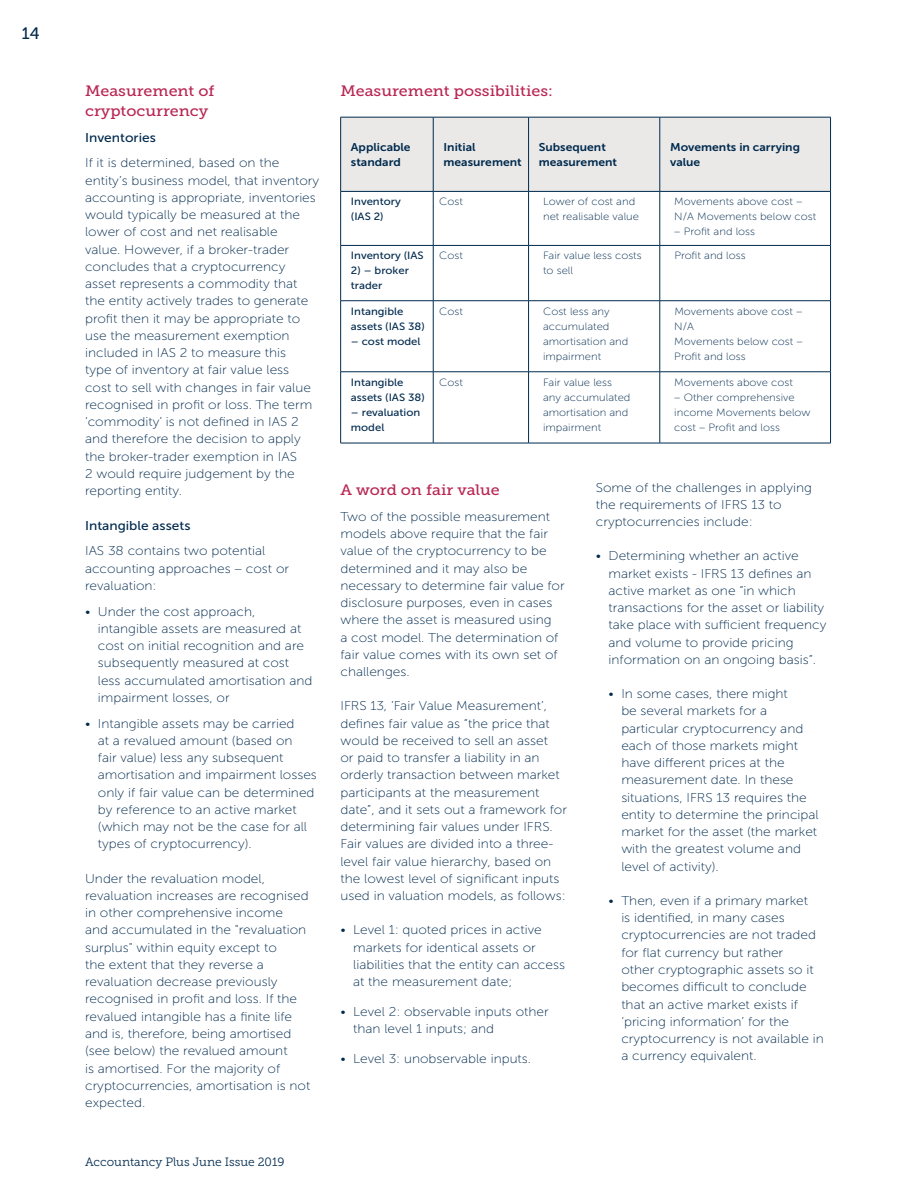
<style>
.page{position:relative;width:915px;height:1191px;background:#fff}
.page>*{position:absolute;margin:0;border:0;box-sizing:border-box;transform-origin:0 0}
.t1{font:16.5px "Museo Slab 500";color:#002a4e}
.t2{font:15px/19.5px "Museo Slab 500";color:#b92654;scale:1.07 1}
.t3{font:12.75px/17.2px "Museo Sans 100";color:#002a4e;scale:1.07 1}
.t4{font:12.75px "Museo Sans 500";color:#002a4e;scale:1.07 1}
.t5{font:12px "Museo Slab 300";color:#002a4e}
.t6{font:11.25px/15.8px "Museo Sans 700";color:#002a4e;scale:1.07 1}
.t7{font:10.5px/15px "Museo Sans 100";color:#002a4e;scale:1.07 1}
.t8{font:10.5px/15px "Museo Sans 500";color:#002a4e;scale:1.07 1}
</style>
<div class="page">
<div style="left:341px;top:118px;width:489px;height:73px;background:#eae9e8"></div>
<hr style="left:340px;top:117px;width:93px;height:1px;background:#002a4e">
<hr style="left:340px;top:117px;width:1px;height:74px;background:#002a4e">
<hr style="left:433px;top:117px;width:95px;height:1px;background:#002a4e">
<hr style="left:433px;top:117px;width:1px;height:74px;background:#002a4e">
<hr style="left:528px;top:117px;width:131px;height:1px;background:#002a4e">
<hr style="left:528px;top:117px;width:1px;height:74px;background:#002a4e">
<hr style="left:659px;top:117px;width:171px;height:1px;background:#002a4e">
<hr style="left:659px;top:117px;width:1px;height:74px;background:#002a4e">
<hr style="left:830px;top:117px;width:1px;height:74px;background:#002a4e">
<hr style="left:340px;top:191px;width:93px;height:1px;background:#002a4e">
<hr style="left:340px;top:192px;width:1px;height:53px;background:#002a4e">
<hr style="left:433px;top:191px;width:95px;height:1px;background:#002a4e">
<hr style="left:433px;top:192px;width:1px;height:53px;background:#002a4e">
<hr style="left:528px;top:191px;width:131px;height:1px;background:#002a4e">
<hr style="left:528px;top:192px;width:1px;height:53px;background:#002a4e">
<hr style="left:659px;top:191px;width:171px;height:1px;background:#002a4e">
<hr style="left:659px;top:192px;width:1px;height:53px;background:#002a4e">
<hr style="left:830px;top:192px;width:1px;height:53px;background:#002a4e">
<hr style="left:340px;top:245px;width:93px;height:1px;background:#002a4e">
<hr style="left:340px;top:246px;width:1px;height:54px;background:#002a4e">
<hr style="left:433px;top:245px;width:95px;height:1px;background:#002a4e">
<hr style="left:433px;top:246px;width:1px;height:54px;background:#002a4e">
<hr style="left:528px;top:245px;width:131px;height:1px;background:#002a4e">
<hr style="left:528px;top:246px;width:1px;height:54px;background:#002a4e">
<hr style="left:659px;top:245px;width:171px;height:1px;background:#002a4e">
<hr style="left:659px;top:246px;width:1px;height:54px;background:#002a4e">
<hr style="left:830px;top:246px;width:1px;height:54px;background:#002a4e">
<hr style="left:340px;top:300px;width:93px;height:1px;background:#002a4e">
<hr style="left:340px;top:301px;width:1px;height:70px;background:#002a4e">
<hr style="left:433px;top:300px;width:95px;height:1px;background:#002a4e">
<hr style="left:433px;top:301px;width:1px;height:70px;background:#002a4e">
<hr style="left:528px;top:300px;width:131px;height:1px;background:#002a4e">
<hr style="left:528px;top:301px;width:1px;height:70px;background:#002a4e">
<hr style="left:659px;top:300px;width:171px;height:1px;background:#002a4e">
<hr style="left:659px;top:301px;width:1px;height:70px;background:#002a4e">
<hr style="left:830px;top:301px;width:1px;height:70px;background:#002a4e">
<hr style="left:340px;top:371px;width:93px;height:1px;background:#002a4e">
<hr style="left:340px;top:372px;width:1px;height:71px;background:#002a4e">
<hr style="left:433px;top:371px;width:95px;height:1px;background:#002a4e">
<hr style="left:433px;top:372px;width:1px;height:71px;background:#002a4e">
<hr style="left:528px;top:371px;width:131px;height:1px;background:#002a4e">
<hr style="left:528px;top:372px;width:1px;height:71px;background:#002a4e">
<hr style="left:659px;top:371px;width:171px;height:1px;background:#002a4e">
<hr style="left:659px;top:372px;width:1px;height:71px;background:#002a4e">
<hr style="left:830px;top:372px;width:1px;height:71px;background:#002a4e">
<hr style="left:340px;top:443px;width:93px;height:1px;background:#002a4e">
<hr style="left:433px;top:443px;width:95px;height:1px;background:#002a4e">
<hr style="left:528px;top:443px;width:131px;height:1px;background:#002a4e">
<hr style="left:659px;top:443px;width:171px;height:1px;background:#002a4e">
<p class="t1" style="left:22px;top:24px;width:19px">14</p>
<p class="t2" style="left:85px;top:81px;width:122px">Measurement of cryptocurrency</p>
<p class="t4" style="left:85px;top:130px;width:68px">Inventories</p>
<p class="t3" style="left:85px;top:154px;width:220px">If it is determined, based on the entity’s business model, that inventory accounting is appropriate, inventories would typically be measured at the lower of cost and net realisable<br>value. However, if a broker-trader concludes that a cryptocurrency asset represents a commodity that the entity actively trades to generate profit then it may be appropriate to use the measurement exemption included in IAS 2 to measure this<br>type of inventory at fair value less<br>cost to sell with changes in fair value recognised in profit or loss. The term ‘commodity’ is not defined in IAS 2 and therefore the decision to apply the broker-trader exemption in IAS<br>2 would require judgement by the reporting entity.</p>
<p class="t4" style="left:85px;top:518px;width:100px">Intangible assets</p>
<p class="t3" style="left:85px;top:542px;width:192px">IAS 38 contains two potential accounting approaches – cost or revaluation:</p>
<p class="t3" style="left:98px;top:602px;width:202px;text-indent:-13px">• Under the cost approach, intangible assets are measured at cost on initial recognition and are subsequently measured at cost less accumulated amortisation and impairment losses, or</p>
<p class="t3" style="left:98px;top:714px;width:206px;text-indent:-13px">• Intangible assets may be carried<br>at a revalued amount (based on<br>fair value) less any subsequent amortisation and impairment losses only if fair value can be determined by reference to an active market (which may not be the case for all types of cryptocurrency).</p>
<p class="t3" style="left:85px;top:869px;width:212px">Under the revaluation model, revaluation increases are recognised in other comprehensive income<br>and accumulated in the "revaluation surplus" within equity except to<br>the extent that they reverse a revaluation decrease previously recognised in profit and loss. If the revalued intangible has a finite life and is, therefore, being amortised (see below) the revalued amount<br>is amortised. For the majority of cryptocurrencies, amortisation is not expected.</p>
<p class="t5" style="left:85px;top:1155px;width:201px">Accountancy Plus June Issue 2019</p>
<p class="t2" style="left:340px;top:81px;width:200px">Measurement possibilities:</p>
<p class="t6" style="left:351px;top:139px;width:57px">Applicable standard</p>
<p class="t6" style="left:443px;top:139px;width:75px">Initial measurement</p>
<p class="t6" style="left:538px;top:139px;width:75px">Subsequent measurement</p>
<p class="t6" style="left:669px;top:139px;width:123px">Movements in carrying value</p>
<p class="t8" style="left:351px;top:194px;width:48px">Inventory (IAS 2)</p>
<p class="t7" style="left:439px;top:194px;width:24px">Cost</p>
<p class="t7" style="left:543px;top:194px;width:91px">Lower of cost and net realisable value</p>
<p class="t7" style="left:674px;top:194px;width:134px">Movements above cost –<br>N/A Movements below cost</p>
<p class="t7" style="left:674px;top:224px;width:77px">– Profit and loss</p>
<p class="t8" style="left:351px;top:248px;width:70px">Inventory (IAS</p>
<p class="t8" style="left:351px;top:263px;width:56px">2) – broker trader</p>
<p class="t7" style="left:439px;top:248px;width:24px">Cost</p>
<p class="t7" style="left:543px;top:248px;width:94px">Fair value less costs to sell</p>
<p class="t7" style="left:674px;top:248px;width:68px">Profit and loss</p>
<p class="t8" style="left:351px;top:303px;width:70px">Intangible assets (IAS 38)</p>
<p class="t8" style="left:351px;top:333px;width:66px">– cost model</p>
<p class="t8" style="left:351px;top:374px;width:70px">Intangible assets (IAS 38)</p>
<p class="t8" style="left:351px;top:404px;width:66px">– revaluation model</p>
<p class="t7" style="left:439px;top:304px;width:24px">Cost</p>
<p class="t7" style="left:543px;top:304px;width:81px">Cost less any accumulated amortisation and impairment</p>
<p class="t7" style="left:674px;top:304px;width:122px">Movements above cost –<br>N/A<br>Movements below cost –<br>Profit and loss</p>
<p class="t7" style="left:439px;top:375px;width:24px">Cost</p>
<p class="t7" style="left:543px;top:375px;width:83px">Fair value less any accumulated amortisation and impairment</p>
<p class="t7" style="left:674px;top:375px;width:112px">Movements above cost</p>
<p class="t7" style="left:674px;top:390px;width:129px">– Other comprehensive income Movements below cost – Profit and loss</p>
<p class="t2" style="left:340px;top:480px;width:150px">A word on fair value</p>
<p class="t3" style="left:340px;top:508px;width:211px">Two of the possible measurement models above require that the fair value of the cryptocurrency to be determined and it may also be necessary to determine fair value for disclosure purposes, even in cases where the asset is measured using<br>a cost model. The determination of fair value comes with its own set of challenges.</p>
<p class="t3" style="left:340px;top:697px;width:213px">IFRS 13, ‘Fair Value Measurement’, defines fair value as “the price that would be received to sell an asset<br>or paid to transfer a liability in an orderly transaction between market participants at the measurement date”, and it sets out a framework for determining fair values under IFRS.<br>Fair values are divided into a three&shy;level fair value hierarchy, based on the lowest level of significant inputs used in valuation models, as follows:</p>
<p class="t3" style="left:353px;top:921px;width:199px;text-indent:-13px">• Level 1: quoted prices in active markets for identical assets or liabilities that the entity can access at the measurement date;</p>
<p class="t3" style="left:353px;top:1003px;width:184px;text-indent:-13px">• Level 2: observable inputs other than level 1 inputs; and</p>
<p class="t3" style="left:340px;top:1050px;width:180px">• Level 3: unobservable inputs.</p>
<p class="t3" style="left:595px;top:478px;width:203px">Some of the challenges in applying the requirements of IFRS 13 to cryptocurrencies include:</p>
<p class="t3" style="left:608px;top:547px;width:205px;text-indent:-13px">• Determining whether an active market exists - IFRS 13 defines an active market as one “in which transactions for the asset or liability take place with sufficient frequency and volume to provide pricing information on an ongoing basis”.</p>
<p class="t3" style="left:621px;top:685px;width:186px;text-indent:-13px">• In some cases, there might<br>be several markets for a particular cryptocurrency and each of those markets might have different prices at the measurement date. In these situations, IFRS 13 requires the entity to determine the principal market for the asset (the market with the greatest volume and level of activity).</p>
<p class="t3" style="left:621px;top:892px;width:191px;text-indent:-13px">• Then, even if a primary market<br>is identified, in many cases cryptocurrencies are not traded for flat currency but rather<br>other cryptographic assets so it becomes difficult to conclude that an active market exists if ‘pricing information’ for the cryptocurrency is not available in a currency equivalent.</p>
</div>
